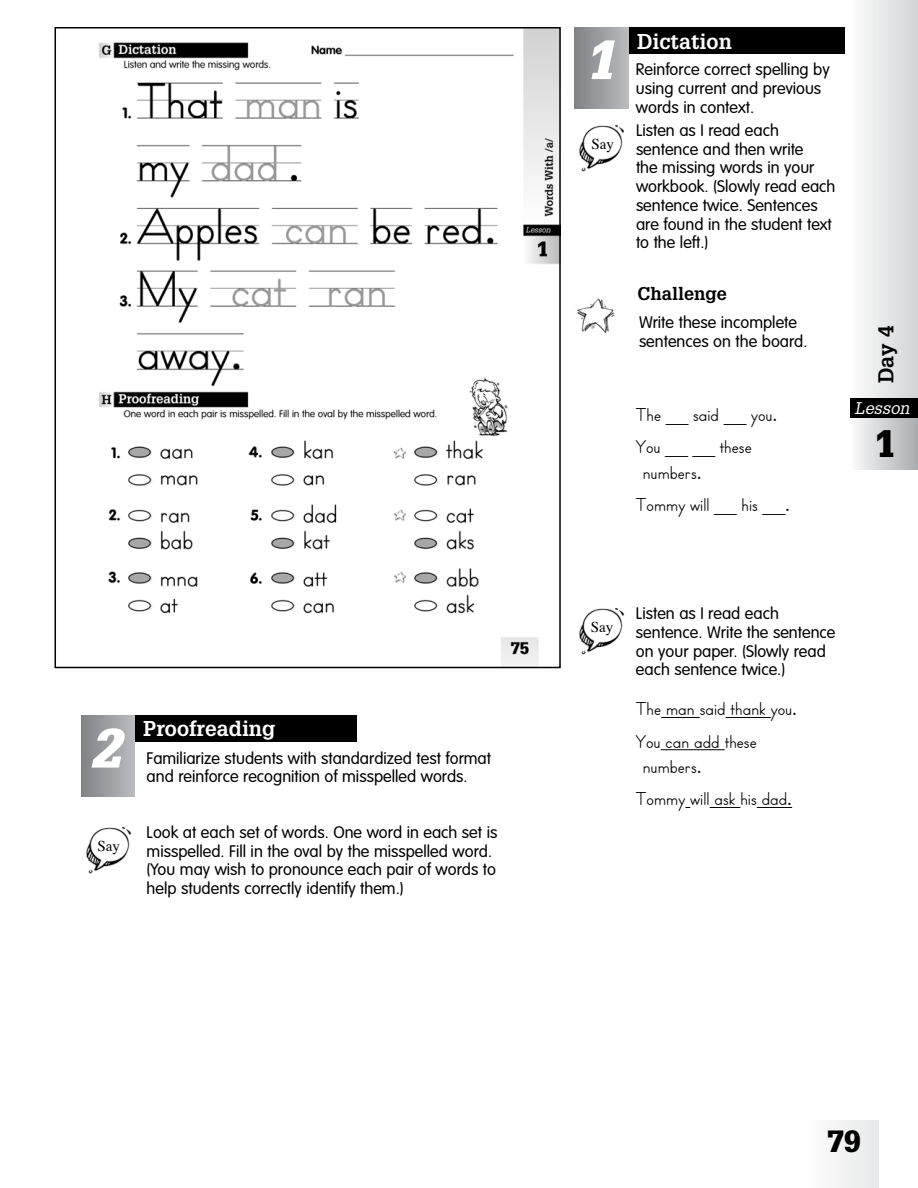
<style>
.page{position:relative;width:918px;height:1188px;background:#fff}
.page>*{position:absolute;margin:0;border:0;box-sizing:border-box;transform-origin:0 0}
.t1{font:italic 900 54px "Glypha";color:#fff}
.t2{font:900 37.5px "Glypha";color:#000}
.t3{font:900 30px "Glypha";color:#000}
.t4{font:700 21px "Glypha";color:#fff}
.t5{font:700 21px "Glypha";color:#000}
.t6{font:19.5px/32.2px "School Text";color:#000}
.t7{font:700 18px "Glypha";color:#000}
.t8{font:300 16.5px/18.8px "VAG Rounded";color:#000}
.t9{font:italic 16.5px "Glypha";color:#fff}
.t10{font:15px "Times";color:#000}
</style>
<div class="page">
<img style="left:99px;top:30px;width:459px;height:635px">
<div style="left:55px;top:27px;width:506px;height:641px;border:2px solid #000"></div>
<div style="left:810px;top:1120px;width:68px;height:68px;background:#f1f1f2"></div>
<svg style="left:856px;top:0;width:62px;height:469px"></svg>
<div style="left:850px;top:398px;width:68px;height:20px;background:#000"></div>
<div style="left:135px;top:716px;width:221px;height:26px;background:#000"></div>
<svg style="left:81px;top:716px;width:54px;height:80px;background:#9c9ea1"></svg>
<img style="left:579px;top:608px;width:46px;height:47px">
<div style="left:629px;top:27px;width:216px;height:27px;background:#000"></div>
<svg style="left:575px;top:27px;width:54px;height:82px;background:#9c9ea1"></svg>
<img style="left:579px;top:125px;width:46px;height:47px">
<img style="left:86px;top:827px;width:46px;height:47px">
<img style="left:577px;top:298px;width:38px;height:35px">
<hr style="left:661px;top:717px;width:39px;height:1px;background:#000">
<hr style="left:726px;top:717px;width:45px;height:1px;background:#000">
<hr style="left:661px;top:749px;width:64px;height:1px;background:#000">
<hr style="left:710px;top:807px;width:30px;height:1px;background:#000">
<hr style="left:757px;top:807px;width:35px;height:1px;background:#000">
<h1 class="t1" style="left:90px;top:716px;width:32px">2</h1>
<p class="t10" style="left:98px;top:832px;width:24px">Say</p>
<p class="t4" style="left:143px;top:715px;width:134px">Proofreading</p>
<p class="t8" style="left:147px;top:749px;width:346px">Familiarize students with standardized test format and reinforce recognition of misspelled words.</p>
<p class="t8" style="left:147px;top:823px;width:352px">Look at each set of words. One word in each set is misspelled. Fill in the oval by the misspelled word. (You may wish to pronounce each pair of words to help students correctly identify them.)</p>
<h1 class="t1" style="left:584px;top:27px;width:32px">1</h1>
<p class="t10" style="left:591px;top:130px;width:24px">Say</p>
<p class="t4" style="left:637px;top:28px;width:96px">Dictation</p>
<p class="t8" style="left:636px;top:61px;width:195px">Reinforce correct spelling by using current and previous words in context.</p>
<p class="t8" style="left:636px;top:121px;width:201px">Listen as I read each sentence and then write<br>the missing words in your workbook. (Slowly read each sentence twice. Sentences are found in the student text to the left.)</p>
<p class="t7" style="left:638px;top:282px;width:91px">Challenge</p>
<p class="t8" style="left:639px;top:313px;width:170px">Write these incomplete sentences on the board.</p>
<p class="t6" style="left:636px;top:399px;width:143px">The __ said __ you.<br>You __ __ these</p>
<p class="t6" style="left:636px;top:457px;width:155px;text-indent:7px">numbers.<br>Tommy will __ his __.</p>
<p class="t5" style="left:873px;top:383px;width:60px;rotate:-90deg">Day 4</p>
<p class="t9" style="left:855px;top:398px;width:57px">Lesson</p>
<h2 class="t2" style="left:875px;top:421px;width:22px">1</h2>
<p class="t10" style="left:591px;top:613px;width:24px">Say</p>
<p class="t8" style="left:636px;top:605px;width:201px">Listen as I read each sentence. Write the sentence on your paper. (Slowly read each sentence twice.)</p>
<p class="t6" style="left:636px;top:694px;width:163px">The man said thank you.<br>You can add these</p>
<p class="t6" style="left:636px;top:751px;width:158px;text-indent:7px">numbers.<br>Tommy will ask his dad.</p>
<h3 class="t3" style="left:827px;top:1123px;width:35px">79</h3>
</div>
